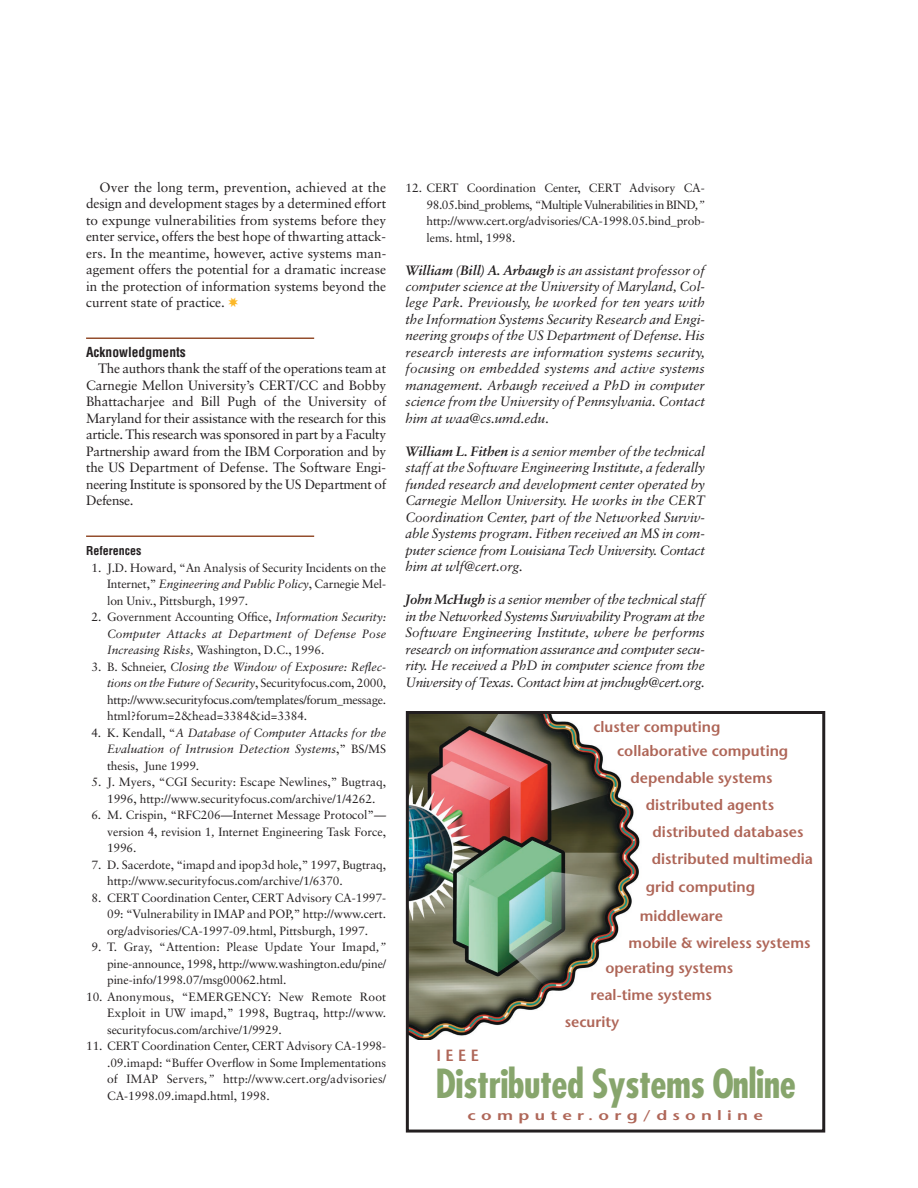
<style>
.page{position:relative;width:918px;height:1188px;background:#fff}
.page>*{position:absolute;margin:0;border:0;box-sizing:border-box;transform-origin:0 0}
.t1{font:700 condensed 39px "Futura";letter-spacing:-.015em;color:#87a56c}
.t2{font:600 16.2px "Stone Sans";color:#af6658;scale:.93 1}
.t3{font:600 15px/26.8px "Stone Sans";color:#af6658}
.t4{font:italic 13.5px/16.5px "Sabon";letter-spacing:-.02em;color:#231f20;text-align:justify}
.t5{font:13.5px/16.5px "Sabon";letter-spacing:-.015em;color:#231f20;text-align:justify}
.t6{font:600 13.5px "Stone Sans";letter-spacing:.3em;color:#af6658;scale:1.3 1}
.t7{font:700 condensed 13.5px "Helvetica";color:#231f20}
.t8{font:12px/16.5px "Sabon";letter-spacing:-.005em;color:#231f20;text-align:justify}
.t9{font:italic 12px/16.5px "Sabon";letter-spacing:.005em;color:#231f20;text-align:justify}
.t10{font:700 condensed 12px "Helvetica";color:#231f20}
.s1{color:#fcb828}
.s2{font-style:italic}
.s3{font-style:normal}
.s4{font-weight:700}
</style>
<div class="page">
<hr style="left:86px;top:338px;width:228px;height:1px;background:#944e2d">
<hr style="left:86px;top:536px;width:228px;height:1px;background:#944e2d">
<img style="left:410px;top:715px;width:230px;height:325px">
<div style="left:638px;top:909px;width:167px;height:25px;background:#fff"></div>
<div style="left:627px;top:935px;width:192px;height:23px;background:#fff"></div>
<div style="left:604px;top:961px;width:192px;height:27px;background:#fff"></div>
<div style="left:589px;top:988px;width:218px;height:22px;background:#fff"></div>
<div style="left:563px;top:1015px;width:248px;height:30px;background:#fff"></div>
<div style="left:406px;top:711px;width:419px;height:422px;border:3px solid #231f20"></div>
<div style="left:616px;top:743px;width:187px;height:27px;background:#fff"></div>
<div style="left:629px;top:770px;width:173px;height:27px;background:#fff"></div>
<p class="t5" style="left:86px;top:180px;width:302px;text-indent:14px">Over the long term, prevention, achieved at the design and development stages by a determined effort to expunge vulnerabilities from systems before they enter service, offers the best hope of thwarting attack&shy;ers. In the meantime, however, active systems man&shy;agement offers the potential for a dramatic increase in the protection of information systems beyond the current state of practice. <span class="s1">✸</span></p>
<p class="t7" style="left:86px;top:347px;width:101px">Acknowledgments</p>
<p class="t5" style="left:86px;top:362px;width:302px;text-indent:12px">The authors thank the staff of the operations team at Carnegie Mellon University’s CERT/CC and Bobby Bhattacharjee and Bill Pugh of the University of Maryland for their assistance with the research for this article. This research was sponsored in part by a Faculty Partnership award from the IBM Corporation and by the US Department of Defense. The Software Engi&shy;neering Institute is sponsored by the US Department of Defense.</p>
<p class="t10" style="left:86px;top:546px;width:57px">References</p>
<p class="t8" style="left:107px;top:560px;width:281px;text-indent:-16px">1. J.D. Howard, “An Analysis of Security Incidents on the Internet,” <span class="s2">Engineering and Public Policy</span>, Carnegie Mel&shy;lon Univ., Pittsburgh, 1997.</p>
<p class="t9" style="left:107px;top:610px;width:281px;text-indent:-16px"><span class="s3">2. Government Accounting Office,</span> Information Security:<br>Computer Attacks at Department of Defense Pose Increasing Risks, <span class="s3">Washington, D.C., 1996.</span></p>
<p class="t8" style="left:107px;top:659px;width:281px;text-indent:-16px">3. B. Schneier, <span class="s2">Closing the Window of Exposure: Reflec&shy;tions on the Future of Security</span>, Securityfocus.com, 2000, http://www.securityfocus.com/templates/forum_message. html?forum=2&amp;head=3384&amp;id=3384.</p>
<p class="t9" style="left:107px;top:725px;width:281px;text-indent:-16px"><span class="s3">4. K. Kendall, “</span>A Database of Computer Attacks for the Evaluation of Intrusion Detection Systems<span class="s3">,” BS/MS thesis, June 1999.</span></p>
<p class="t8" style="left:91px;top:775px;width:296px;text-align:center">5. J. Myers, “CGI Security: Escape Newlines,” Bugtraq,<br>1996, http://www.securityfocus.com/archive/1/4262.</p>
<p class="t8" style="left:107px;top:808px;width:281px;text-indent:-16px">6. M. Crispin, “RFC206<span class="s2">—</span>Internet Message Protocol”<span class="s2">— </span>version 4, revision 1<span class="s2">,</span> Internet Engineering Task Force, 1996.</p>
<p class="t8" style="left:107px;top:857px;width:281px;text-indent:-16px">7. D. Sacerdote, “imapd and ipop3d hole,” 1997, Bugtraq, http://www.securityfocus.com/archive/1/6370.</p>
<p class="t8" style="left:107px;top:890px;width:281px;text-indent:-16px">8. CERT Coordination Center, CERT Advisory CA-1997- 09: “Vulnerability in IMAP and POP,” http://www.cert. org/advisories/CA-1997-09.html, Pittsburgh, 1997.</p>
<p class="t8" style="left:107px;top:940px;width:281px;text-indent:-16px">9. T. Gray, “Attention: Please Update Your Imapd<span class="s2">,” </span>pine-announce, 1998<span class="s4">,</span> http://www.washington.edu/pine/ pine-info/1998.07/msg00062.html.</p>
<p class="t8" style="left:107px;top:989px;width:281px;text-indent:-21px">10. Anonymous, “EMERGENCY: New Remote Root Exploit in UW imapd,” 1998, Bugtraq, http://www. securityfocus.com/archive/1/9929.</p>
<p class="t8" style="left:107px;top:1039px;width:281px;text-indent:-21px">11. CERT Coordination Center, CERT Advisory CA-1998- .09.imapd: “Buffer Overflow in Some Implementations of IMAP Servers<span class="s2">,”</span> http://www.cert.org/advisories/ CA-1998.09.imapd.html, 1998.</p>
<p class="t8" style="left:427px;top:181px;width:280px;text-indent:-21px">12. CERT Coordination Center, CERT Advisory CA-98.05.bind_problems, <span class="s2">“</span>Multiple Vulnerabilities in BIND<span class="s2">,” </span>http://www.cert.org/advisories/CA-1998.05.bind_prob&shy;lems. html, 1998.</p>
<p class="t4" style="left:406px;top:263px;width:301px"><span class="s4">William (Bill) A. Arbaugh</span> is an assistant professor of computer science at the University of Maryland, Col&shy;lege Park. Previously, he worked for ten years with the Information Systems Security Research and Engi&shy;neering groups of the US Department of Defense. His research interests are information systems security, focusing on embedded systems and active systems management. Arbaugh received a PhD in computer science from the University of Pennsylvania. Contact him at waa@cs.umd.edu.</p>
<p class="t4" style="left:406px;top:444px;width:301px"><span class="s4">William L. Fithen</span> is a senior member of the technical staff at the Software Engineering Institute, a federally funded research and development center operated by Carnegie Mellon University. He works in the CERT Coordination Center, part of the Networked Surviv&shy;able Systems program. Fithen received an MS in com&shy;puter science from Louisiana Tech University. Contact him at wlf@cert.org.</p>
<p class="t4" style="left:406px;top:593px;width:301px"><span class="s4">John McHugh</span> is a senior member of the technical staff in the Networked Systems Survivability Program at the Software Engineering Institute, where he performs research on information assurance and computer secu&shy;rity. He received a PhD in computer science from the University of Texas. Contact him at jmchugh@cert.org.</p>
<p class="t3" style="left:593px;top:715px;width:129px">cluster computing</p>
<p class="t3" style="left:617px;top:739px;width:173px;text-align:center">collaborative computing dependable systems</p>
<h2 class="t2" style="left:436px;top:1050px;width:47px">IEEE</h2>
<p class="t3" style="left:652px;top:793px;width:162px;text-indent:-6px">distributed agents distributed databases distributed multimedia</p>
<p class="t3" style="left:640px;top:874px;width:117px;line-height:29.2px;text-indent:6px">grid computing middleware</p>
<p class="t3" style="left:605px;top:931px;width:207px;line-height:25.5px;text-indent:23px">mobile &amp; wireless systems operating systems</p>
<p class="t3" style="left:565px;top:983px;width:149px;text-indent:25px">real-time systems security</p>
<h1 class="t1" style="left:436px;top:1066px;width:362px">Distributed Systems Online</h1>
<p class="t6" style="left:468px;top:1110px;width:229px">computer.org/dsonline</p>
</div>
